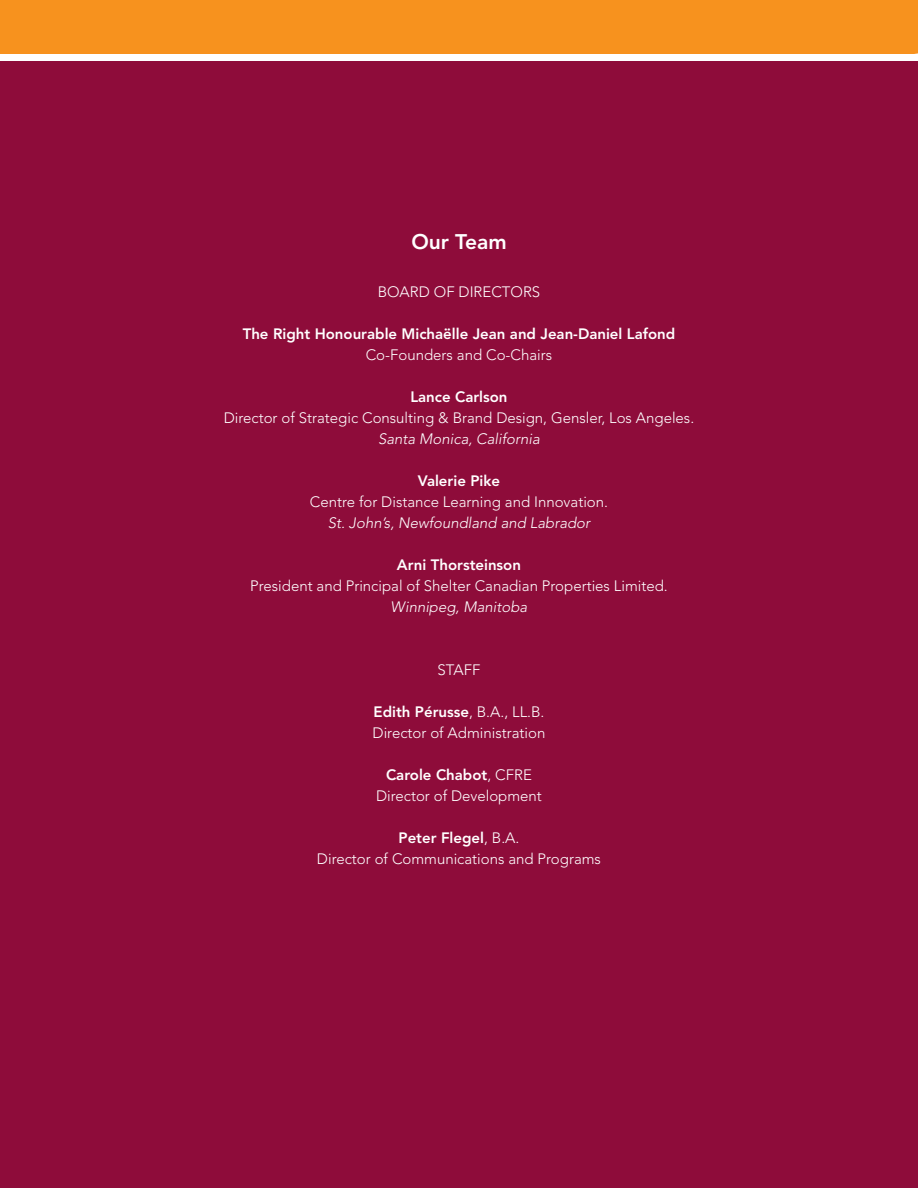
<style>
.page{position:relative;width:918px;height:1188px;background:#fff}
.page>*{position:absolute;margin:0;border:0;box-sizing:border-box;transform-origin:0 0}
.t1{font:800 21px "Avenir";color:#fff}
.t2{font:300 15px/21px "Avenir";color:#fff;text-align:center}
.t3{font:800 15px "Avenir";color:#fff}
.t4{font:italic 300 15px "Avenir";color:#fff}
.s1{font-weight:800}
</style>
<div class="page">
<div style="left:0;top:0;width:918px;height:54px;background:#f7921e"></div>
<div style="left:0;top:62px;width:918px;height:1126px;background:#8e0c3a"></div>
<h1 class="t1" style="left:411px;top:229px;width:97px">Our Team</h1>
<p class="t2" style="left:378px;top:281px;width:21px">Board</p>
<p class="t2" style="left:434px;top:281px;width:46px">of Directors</p>
<p class="t3" style="left:243px;top:325px;width:434px">The Right Honourable Michaëlle Jean and Jean-Daniel Lafond</p>
<p class="t2" style="left:366px;top:344px;width:188px">Co-Founders and Co-Chairs</p>
<p class="t3" style="left:410px;top:388px;width:99px">Lance Carlson</p>
<p class="t2" style="left:224px;top:407px;width:472px">Director of Strategic Consulting &amp; Brand Design, Gensler, Los Angeles.</p>
<p class="t4" style="left:378px;top:430px;width:163px">Santa Monica, California</p>
<p class="t3" style="left:418px;top:472px;width:84px">Valerie Pike</p>
<p class="t2" style="left:310px;top:491px;width:300px">Centre for Distance Learning and Innovation.</p>
<p class="t4" style="left:328px;top:514px;width:264px">St. John’s, Newfoundland and Labrador</p>
<p class="t3" style="left:397px;top:556px;width:126px">Arni Thorsteinson</p>
<p class="t2" style="left:250px;top:575px;width:419px">President and Principal of Shelter Canadian Properties Limited.</p>
<p class="t4" style="left:391px;top:598px;width:138px">Winnipeg, Manitoba</p>
<p class="t2" style="left:438px;top:659px;width:18px">Staff</p>
<p class="t2" style="left:373px;top:701px;width:174px;text-align:left"><span class="s1">Edith Pérusse</span>, B.A., LL.B.<br>Director of Administration</p>
<p class="t2" style="left:376px;top:764px;width:167px"><span class="s1">Carole Chabot</span>, CFRE<br>Director of Development</p>
<p class="t2" style="left:317px;top:827px;width:286px"><span class="s1">Peter Flegel</span>, B.A.<br>Director of Communications and Programs</p>
</div>
